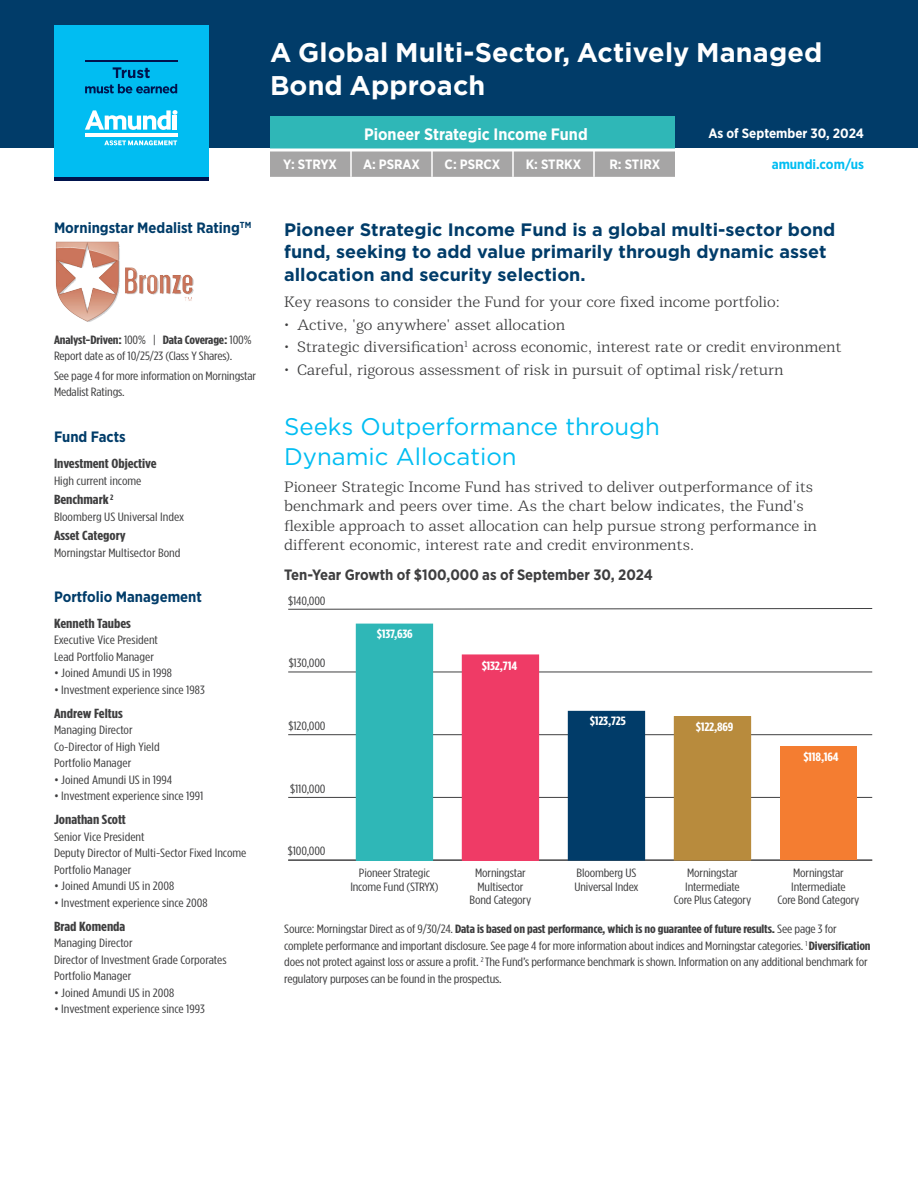
<style>
.page{position:relative;width:918px;height:1188px;background:#fff}
.page>*{position:absolute;margin:0;border:0;box-sizing:border-box;transform-origin:0 0}
.t1{font:700 27px/33px "Gotham";letter-spacing:.005em;color:#fff}
.t2{font:24px/30px "Gotham";color:#01bdf2}
.t3{font:700 18px/22.5px "Gotham";color:#013c69}
.t4{font:700 16.5px "Gotham Narrow";color:#fff}
._2013-Body_SubHead{font:300 15px/19.5px "Mediator Serif";letter-spacing:-.01em;color:#3e3e3f}
.t5{font:700 15px "Gotham Narrow";color:#013c69}
.t6{font:700 15px "Gotham Narrow";color:#3e3e3f}
.t7{font:700 13.5px "Gotham Narrow";color:#fff}
.t8{font:700 13.5px "Gotham Narrow";color:#01bdf2}
.t9{font:700 13.2px "Gotham Condensed";color:#3e3e3f;scale:1.25 1}
._2013-Legal{font:12px/16.5px "Gotham Condensed";letter-spacing:-.005em;color:#3e3e3f;scale:1.25 1}
.t10{font:12px/13.5px "Gotham Condensed";letter-spacing:-.01em;color:#404041;text-align:center;scale:1.25 1}
.t11{font:700 12px "Gotham Condensed";letter-spacing:-.01em;color:#fff;scale:1.25 1}
.s1{font-weight:700}
</style>
<div class="page">
<div style="left:0;top:0;width:918px;height:148px;background:#013c69"></div>
<div style="left:270px;top:116px;width:405px;height:34px;background:#2fb7b7"></div>
<div style="left:270px;top:152px;width:405px;height:25px;background:#a6a5a5"></div>
<hr style="left:350px;top:150px;width:2px;height:27px;background:#fff">
<hr style="left:431px;top:150px;width:2px;height:27px;background:#fff">
<hr style="left:512px;top:150px;width:2px;height:27px;background:#fff">
<hr style="left:593px;top:150px;width:2px;height:27px;background:#fff">
<svg style="left:270px;top:148px;width:405px;height:4px"></svg>
<div style="left:54px;top:25px;width:155px;height:155px;background:#01bdf2"></div>
<hr style="left:54px;top:177px;width:155px;height:3px;background:#00134d">
<hr style="left:85px;top:133px;width:92px;height:4px;background:#fff">
<svg style="left:85px;top:110px;width:92px;height:20px"></svg>
<hr style="left:173px;top:116px;width:4px;height:14px;background:#fff">
<svg style="left:104px;top:140px;width:73px;height:6px"></svg>
<hr style="left:85px;top:60px;width:92px;height:1px;background:#00134d">
<svg style="left:85px;top:84px;width:92px;height:9px"></svg>
<svg style="left:113px;top:67px;width:37px;height:11px"></svg>
<img style="left:55px;top:241px;width:139px;height:81px">
<hr style="left:288px;top:860px;width:584px;height:1px;background:#404041">
<hr style="left:288px;top:797px;width:584px;height:1px;background:#404041">
<hr style="left:288px;top:734px;width:584px;height:1px;background:#404041">
<hr style="left:288px;top:672px;width:584px;height:1px;background:#404041">
<svg style="left:288px;top:608px;width:585px;height:2px"></svg>
<div style="left:356px;top:624px;width:77px;height:236px;background:#2fb7b7"></div>
<div style="left:462px;top:655px;width:77px;height:205px;background:#ef3b66"></div>
<div style="left:568px;top:711px;width:77px;height:149px;background:#013c69"></div>
<div style="left:674px;top:717px;width:77px;height:143px;background:#b88b3d"></div>
<div style="left:674px;top:716px;width:77px;height:145px;border:1px solid #b88b3d"></div>
<div style="left:780px;top:746px;width:77px;height:114px;background:#f47d31"></div>
<h1 class="t1" style="left:270px;top:36px;width:554px">A Global Multi-Sector, Actively Managed<br>Bond Approach</h1>
<h3 class="t4" style="left:364px;top:123px;width:225px">Pioneer Strategic Income Fund</h3>
<p class="t7" style="left:708px;top:125px;width:157px">As of September 30, 2024</p>
<p class="t7" style="left:283px;top:155px;width:55px">Y: STRYX</p>
<p class="t7" style="left:363px;top:155px;width:58px">A: PSRAX</p>
<p class="t7" style="left:445px;top:155px;width:57px">C: PSRCX</p>
<p class="t7" style="left:526px;top:155px;width:57px">K: STRKX</p>
<p class="t7" style="left:609px;top:155px;width:52px">R: STIRX</p>
<p class="t8" style="left:772px;top:155px;width:94px">amundi.com/us</p>
<p class="t5" style="left:54px;top:218px;width:199px">Morningstar Medalist Rating<sup>TM</sup></p>
<p class="_2013-Legal" style="left:54px;top:331px;width:160px"><span class="s1">Analyst-Driven:</span> 100% | <span class="s1">Data Coverage:</span> 100%<br>Report date as of 10/25/23 (Class Y Shares).</p>
<p class="_2013-Legal" style="left:54px;top:367px;width:163px">See page 4 for more information on Morningstar<br>Medalist Ratings.</p>
<p class="t5" style="left:54px;top:427px;width:73px">Fund Facts</p>
<p class="t9" style="left:54px;top:456px;width:84px">Investment Objective</p>
<p class="_2013-Legal" style="left:54px;top:472px;width:72px">High current income</p>
<p class="t9" style="left:54px;top:492px;width:49px">Benchmark <sup>2</sup></p>
<p class="_2013-Legal" style="left:54px;top:508px;width:106px">Bloomberg US Universal Index</p>
<p class="t9" style="left:54px;top:528px;width:59px">Asset Category</p>
<p class="_2013-Legal" style="left:54px;top:544px;width:103px">Morningstar Multisector Bond</p>
<p class="t5" style="left:54px;top:587px;width:149px">Portfolio Management</p>
<p class="t9" style="left:54px;top:615px;width:63px">Kenneth Taubes</p>
<p class="_2013-Legal" style="left:54px;top:632px;width:85px">Executive Vice President<br>Lead Portfolio Manager</p>
<p class="_2013-Legal" style="left:54px;top:665px;width:96px">• Joined Amundi US in 1998</p>
<p class="_2013-Legal" style="left:54px;top:681px;width:122px">• Investment experience since 1983</p>
<p class="t9" style="left:54px;top:705px;width:57px">Andrew Feltus</p>
<p class="_2013-Legal" style="left:54px;top:722px;width:86px">Managing Director<br>Co-Director of High Yield<br>Portfolio Manager</p>
<p class="_2013-Legal" style="left:54px;top:771px;width:96px">• Joined Amundi US in 1994</p>
<p class="_2013-Legal" style="left:54px;top:788px;width:121px">• Investment experience since 1991</p>
<p class="t9" style="left:54px;top:812px;width:59px">Jonathan Scott</p>
<p class="_2013-Legal" style="left:54px;top:828px;width:156px">Senior Vice President<br>Deputy Director of Multi-Sector Fixed Income<br>Portfolio Manager</p>
<p class="_2013-Legal" style="left:54px;top:878px;width:98px">• Joined Amundi US in 2008</p>
<p class="_2013-Legal" style="left:54px;top:894px;width:124px">• Investment experience since 2008</p>
<p class="t9" style="left:54px;top:918px;width:59px">Brad Komenda</p>
<p class="_2013-Legal" style="left:54px;top:935px;width:140px">Managing Director<br>Director of Investment Grade Corporates<br>Portfolio Manager</p>
<p class="_2013-Legal" style="left:54px;top:984px;width:98px">• Joined Amundi US in 2008</p>
<p class="_2013-Legal" style="left:54px;top:1001px;width:122px">• Investment experience since 1993</p>
<p class="t3" style="left:284px;top:218px;width:553px">Pioneer Strategic Income Fund is a global multi-sector bond fund, seeking to add value primarily through dynamic asset allocation and security selection.</p>
<p class="_2013-Body_SubHead" style="left:284px;top:292px;width:498px">Key reasons to consider the Fund for your core fixed income portfolio:</p>
<p class="_2013-Body_SubHead" style="left:284px;top:315px;width:282px">• Active, 'go anywhere' asset allocation</p>
<p class="_2013-Body_SubHead" style="left:284px;top:338px;width:559px">• Strategic diversification<sup>1</sup> across economic, interest rate or credit environment</p>
<p class="_2013-Body_SubHead" style="left:284px;top:360px;width:501px">• Careful, rigorous assessment of risk in pursuit of optimal risk/return</p>
<p class="t2" style="left:284px;top:411px;width:377px">Seeks Outperformance through<br>Dynamic Allocation</p>
<p class="_2013-Body_SubHead" style="left:284px;top:477px;width:534px">Pioneer Strategic Income Fund has strived to deliver outperformance of its benchmark and peers over time. As the chart below indicates, the Fund's flexible approach to asset allocation can help pursue strong performance in different economic, interest rate and credit environments.</p>
<p class="t6" style="left:284px;top:565px;width:370px">Ten-Year Growth of $100,000 as of September 30, 2024</p>
<p class="t10" style="left:288px;top:593px;width:31px">$140,000</p>
<p class="t10" style="left:289px;top:656px;width:31px">$130,000</p>
<p class="t10" style="left:289px;top:719px;width:31px">$120,000</p>
<p class="t10" style="left:290px;top:782px;width:30px">$110,000</p>
<p class="t10" style="left:288px;top:844px;width:32px">$100,000</p>
<p class="t11" style="left:377px;top:627px;width:30px">$137,636</p>
<p class="t10" style="left:350px;top:866px;width:72px">Pioneer Strategic<br>Income Fund (STRYX)</p>
<p class="t11" style="left:482px;top:658px;width:30px">$132,714</p>
<p class="t10" style="left:470px;top:866px;width:51px">Morningstar<br>Multisector<br>Bond Category</p>
<p class="t11" style="left:590px;top:714px;width:30px">$123,725</p>
<p class="t11" style="left:696px;top:720px;width:32px">$122,869</p>
<p class="t11" style="left:803px;top:750px;width:30px">$118,164</p>
<p class="t10" style="left:574px;top:866px;width:53px;text-align:left">Bloomberg US<br>Universal Index</p>
<p class="t10" style="left:674px;top:866px;width:64px">Morningstar<br>Intermediate<br>Core Plus Category</p>
<p class="t10" style="left:777px;top:866px;width:67px">Morningstar<br>Intermediate<br>Core Bond Category</p>
<p class="_2013-Legal" style="left:284px;top:921px;width:471px">Source: Morningstar Direct as of 9/30/24. <span class="s1">Data is based on past performance, which is no guarantee of future results.</span> See page 3 for complete performance and important disclosure. See page 4 for more information about indices and Morningstar categories. <sup>1</sup> <span class="s1">Diversification </span>does not protect against loss or assure a profit. <sup>2</sup> The Fund’s performance benchmark is shown. Information on any additional benchmark for regulatory purposes can be found in the prospectus.</p>
</div>
